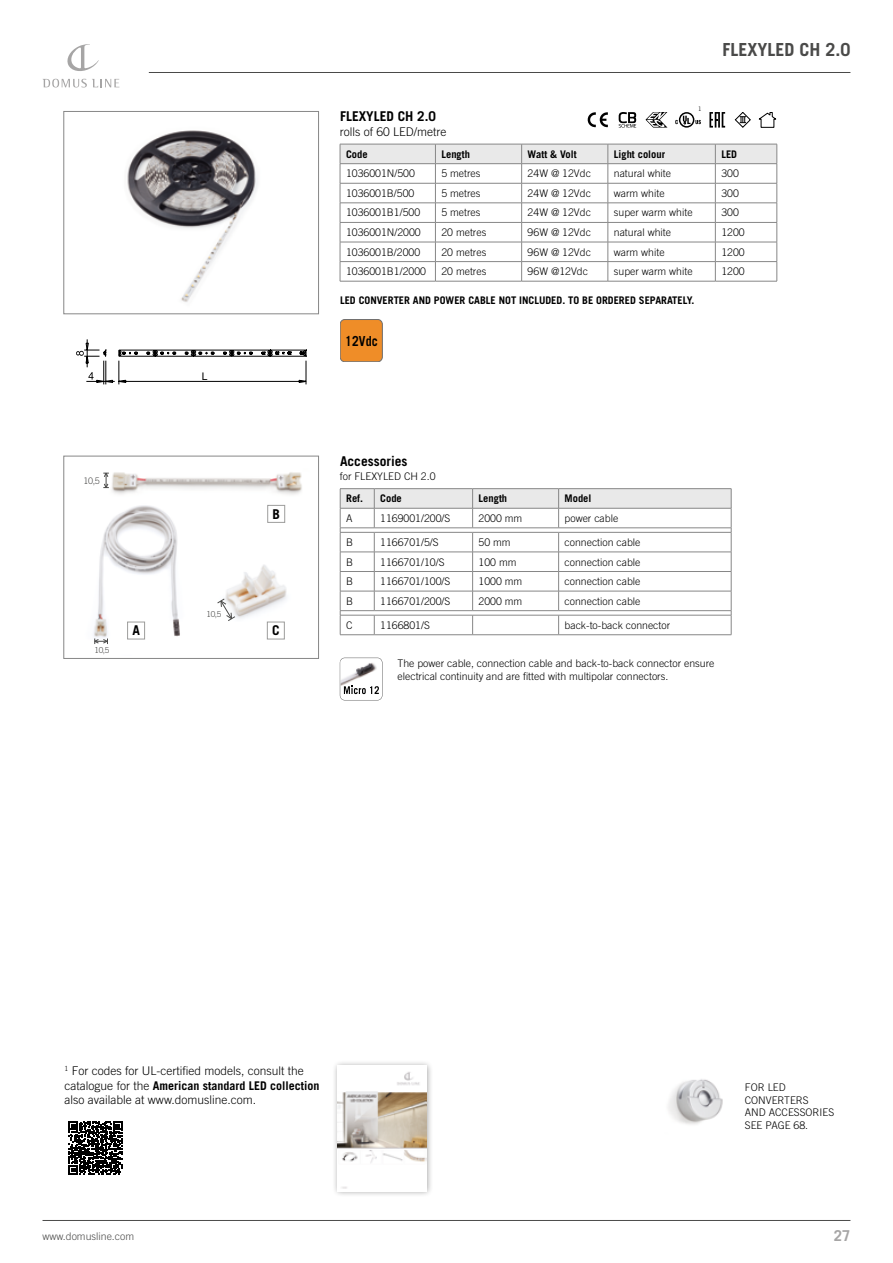
<style>
.page{position:relative;width:893px;height:1263px;background:#fff}
.page>*{position:absolute;margin:0;border:0;box-sizing:border-box;transform-origin:0 0}
.t1{font:700 18px "Trade Gothic LT Pro";color:#4a4a49}
.t2{font:700 15px "Trade Gothic LT Pro";color:#a6a5a5}
.t3{font:700 13.8px "Trade Gothic LT Pro";letter-spacing:.015em;color:#000;scale:.87 1}
.t4{font:700 13.5px "Trade Gothic LT Pro";color:#000}
.t5{font:300 12px/14.4px "Trade Gothic LT Pro";color:#000}
.t6{font:300 10.5px/12.6px "Trade Gothic LT Pro";color:#000}
.t7{font:700 10.5px "Trade Gothic LT Pro";color:#000}
.t8{font:300 10.5px "Trade Gothic LT Pro";color:#4a4a49}
.t9{font:10.5px "Arial";color:#000}
.Nomi_prodotti{font:300 9px "Trade Gothic LT Pro";color:#4a4a49}
.Nomi_prodotti-2{font:300 8.25px "Trade Gothic LT Pro";color:#4a4a49}
.t10{font:300 6.15px "Trade Gothic LT Pro";color:#000}
.s1{font-weight:700}
</style>
<div class="page">
<hr style="left:43px;top:1220px;width:807px;height:1px;background:#4a4a49">
<hr style="left:149px;top:72px;width:701px;height:1px;background:#4a4a49">
<svg style="left:67px;top:44px;width:32px;height:27px"></svg>
<svg style="left:43px;top:79px;width:76px;height:8px"></svg>
<img style="left:668px;top:1079px;width:55px;height:46px">
<img style="left:127px;top:130px;width:130px;height:172px">
<div style="left:64px;top:111px;width:255px;height:203px;border:1px solid #878787"></div>
<svg style="left:76px;top:339px;width:230px;height:45px"></svg>
<img style="left:63px;top:486px;width:117px;height:169px">
<svg style="left:709px;top:112px;width:16px;height:16px"></svg>
<svg style="left:588px;top:112px;width:20px;height:15px"></svg>
<svg style="left:675px;top:112px;width:26px;height:16px"></svg>
<svg style="left:645px;top:112px;width:22px;height:16px"></svg>
<svg style="left:619px;top:112px;width:17px;height:16px"></svg>
<svg style="left:758px;top:112px;width:18px;height:16px"></svg>
<svg style="left:734px;top:112px;width:17px;height:16px"></svg>
<svg style="left:340px;top:658px;width:42px;height:42px"></svg>
<div style="left:340px;top:319px;width:42px;height:43px;background:#ef8d28;border-radius:5px"></div>
<div style="left:340px;top:319px;width:43px;height:43px;border:1px solid #706f6f;border-radius:5px"></div>
<div style="left:64px;top:456px;width:255px;height:203px;border:1px solid #878787"></div>
<img style="left:225px;top:565px;width:62px;height:57px">
<img style="left:109px;top:472px;width:193px;height:26px">
<div style="left:267px;top:505px;width:18px;height:18px;border:1px solid #9d9d9c"></div>
<div style="left:127px;top:622px;width:18px;height:17px;border:1px solid #9d9d9c"></div>
<div style="left:267px;top:622px;width:18px;height:17px;border:1px solid #9d9d9c"></div>
<svg style="left:103px;top:473px;width:6px;height:15px"></svg>
<svg style="left:94px;top:638px;width:14px;height:6px"></svg>
<svg style="left:217px;top:598px;width:18px;height:23px"></svg>
<div style="left:332px;top:1059px;width:101px;height:139px;background:#000;opacity:.38"></div>
<img style="left:338px;top:1066px;width:89px;height:125px">
<svg style="left:69px;top:1121px;width:53px;height:53px"></svg>
<svg style="left:340px;top:144px;width:438px;height:137px"></svg>
<hr style="left:340px;top:281px;width:95px;height:1px;background:#878787">
<hr style="left:435px;top:281px;width:87px;height:1px;background:#878787">
<hr style="left:522px;top:281px;width:86px;height:1px;background:#878787">
<hr style="left:608px;top:281px;width:107px;height:1px;background:#878787">
<hr style="left:715px;top:281px;width:62px;height:1px;background:#878787">
<hr style="left:340px;top:488px;width:34px;height:1px;background:#878787">
<hr style="left:374px;top:488px;width:99px;height:1px;background:#878787">
<hr style="left:473px;top:488px;width:86px;height:1px;background:#878787">
<hr style="left:559px;top:488px;width:172px;height:1px;background:#878787">
<svg style="left:340px;top:489px;width:392px;height:145px"></svg>
<hr style="left:340px;top:634px;width:34px;height:1px;background:#878787">
<hr style="left:374px;top:634px;width:99px;height:1px;background:#878787">
<hr style="left:473px;top:634px;width:86px;height:1px;background:#878787">
<hr style="left:559px;top:634px;width:172px;height:1px;background:#878787">
<p class="t4" style="left:340px;top:108px;width:98px">FLEXYLED CH 2.0</p>
<p class="t10" style="left:698px;top:106px;width:5px">1</p>
<p class="t1" style="left:722px;top:38px;width:130px">FLEXYLED CH 2.0</p>
<p class="t5" style="left:340px;top:125px;width:108px">rolls of 60 LED/metre</p>
<p class="t7" style="left:346px;top:147px;width:23px">Code</p>
<p class="t7" style="left:441px;top:147px;width:30px">Length</p>
<p class="t7" style="left:528px;top:147px;width:51px">Watt &amp; Volt</p>
<p class="t7" style="left:614px;top:147px;width:53px">Light colour</p>
<p class="t7" style="left:721px;top:147px;width:17px">LED</p>
<p class="t6" style="left:346px;top:167px;width:70px">1036001N/500</p>
<p class="t6" style="left:441px;top:167px;width:41px">5 metres</p>
<p class="t6" style="left:528px;top:167px;width:65px">24W @ 12Vdc</p>
<p class="t6" style="left:614px;top:167px;width:59px">natural white</p>
<p class="t6" style="left:721px;top:167px;width:19px">300</p>
<p class="t6" style="left:346px;top:187px;width:70px">1036001B/500</p>
<p class="t6" style="left:441px;top:187px;width:41px">5 metres</p>
<p class="t6" style="left:528px;top:187px;width:65px">24W @ 12Vdc</p>
<p class="t6" style="left:614px;top:187px;width:52px">warm white</p>
<p class="t6" style="left:721px;top:187px;width:19px">300</p>
<p class="t6" style="left:346px;top:206px;width:76px">1036001B1/500</p>
<p class="t6" style="left:441px;top:206px;width:41px">5 metres</p>
<p class="t6" style="left:528px;top:206px;width:65px">24W @ 12Vdc</p>
<p class="t6" style="left:614px;top:206px;width:80px">super warm white</p>
<p class="t6" style="left:721px;top:206px;width:19px">300</p>
<p class="t6" style="left:346px;top:226px;width:76px">1036001N/2000</p>
<p class="t6" style="left:441px;top:226px;width:46px">20 metres</p>
<p class="t6" style="left:528px;top:226px;width:65px">96W @ 12Vdc</p>
<p class="t6" style="left:614px;top:226px;width:59px">natural white</p>
<p class="t6" style="left:721px;top:226px;width:25px">1200</p>
<p class="t6" style="left:346px;top:245px;width:76px">1036001B/2000</p>
<p class="t6" style="left:441px;top:245px;width:46px">20 metres</p>
<p class="t6" style="left:528px;top:245px;width:65px">96W @ 12Vdc</p>
<p class="t6" style="left:614px;top:245px;width:52px">warm white</p>
<p class="t6" style="left:721px;top:245px;width:25px">1200</p>
<p class="t6" style="left:346px;top:265px;width:81px">1036001B1/2000</p>
<p class="t6" style="left:441px;top:265px;width:46px">20 metres</p>
<p class="t6" style="left:528px;top:265px;width:62px">96W @12Vdc</p>
<p class="t6" style="left:614px;top:265px;width:80px">super warm white</p>
<p class="t6" style="left:721px;top:265px;width:25px">1200</p>
<p class="t7" style="left:340px;top:293px;width:356px">LED CONVERTER AND POWER CABLE NOT INCLUDED. TO BE ORDERED SEPARATELY.</p>
<p class="t9" style="left:202px;top:369px;width:7px">L</p>
<p class="Nomi_prodotti" style="left:84px;top:475px;width:18px">10,5</p>
<p class="t4" style="left:272px;top:506px;width:9px">B</p>
<p class="Nomi_prodotti-2" style="left:95px;top:645px;width:16px">10,5</p>
<p class="Nomi_prodotti-2" style="left:207px;top:609px;width:16px">10,5</p>
<p class="t4" style="left:132px;top:622px;width:9px">A</p>
<p class="t4" style="left:272px;top:622px;width:9px">C</p>
<p class="t3" style="left:345px;top:332px;width:39px">12Vdc</p>
<p class="t4" style="left:340px;top:452px;width:69px">Accessories</p>
<p class="t6" style="left:340px;top:470px;width:97px">for FLEXYLED CH 2.0</p>
<p class="t7" style="left:346px;top:492px;width:18px">Ref.</p>
<p class="t7" style="left:380px;top:492px;width:23px">Code</p>
<p class="t7" style="left:479px;top:492px;width:30px">Length</p>
<p class="t7" style="left:565px;top:492px;width:28px">Model</p>
<p class="t6" style="left:346px;top:512px;width:8px">A</p>
<p class="t6" style="left:380px;top:512px;width:72px">1169001/200/S</p>
<p class="t6" style="left:479px;top:512px;width:45px">2000 mm</p>
<p class="t6" style="left:565px;top:512px;width:55px">power cable</p>
<p class="t6" style="left:346px;top:536px;width:9px">B</p>
<p class="t6" style="left:380px;top:536px;width:60px">1166701/5/S</p>
<p class="t6" style="left:479px;top:536px;width:34px">50 mm</p>
<p class="t6" style="left:565px;top:536px;width:77px">connection cable</p>
<p class="t6" style="left:346px;top:555px;width:9px">B</p>
<p class="t6" style="left:380px;top:555px;width:66px">1166701/10/S</p>
<p class="t6" style="left:479px;top:555px;width:39px">100 mm</p>
<p class="t6" style="left:565px;top:555px;width:77px">connection cable</p>
<p class="t6" style="left:346px;top:575px;width:9px">B</p>
<p class="t6" style="left:380px;top:575px;width:72px">1166701/100/S</p>
<p class="t6" style="left:479px;top:575px;width:45px">1000 mm</p>
<p class="t6" style="left:565px;top:575px;width:77px">connection cable</p>
<p class="t6" style="left:346px;top:594px;width:9px">B</p>
<p class="t6" style="left:380px;top:594px;width:72px">1166701/200/S</p>
<p class="t6" style="left:479px;top:594px;width:45px">2000 mm</p>
<p class="t6" style="left:565px;top:594px;width:77px">connection cable</p>
<p class="t6" style="left:346px;top:619px;width:8px">C</p>
<p class="t6" style="left:380px;top:619px;width:51px">1166801/S</p>
<p class="t6" style="left:565px;top:619px;width:107px">back-to-back connector</p>
<p class="t6" style="left:398px;top:657px;width:318px">The power cable, connection cable and back-to-back connector ensure electrical continuity and are fitted with multipolar connectors.</p>
<p class="t5" style="left:65px;top:1064px;width:256px"><sup>1</sup> For codes for UL-certified models, consult the catalogue for the <span class="s1">American standard LED collection </span>also available at www.domusline.com.</p>
<p class="t6" style="left:745px;top:1081px;width:65px">FOR LED<br>CONVERTERS</p>
<p class="t6" style="left:745px;top:1106px;width:91px">AND ACCESSORIES</p>
<p class="t6" style="left:745px;top:1119px;width:65px">SEE PAGE 68.</p>
<p class="t8" style="left:43px;top:1230px;width:93px">www.domusline.com</p>
<p class="t2" style="left:834px;top:1226px;width:18px">27</p>
</div>
